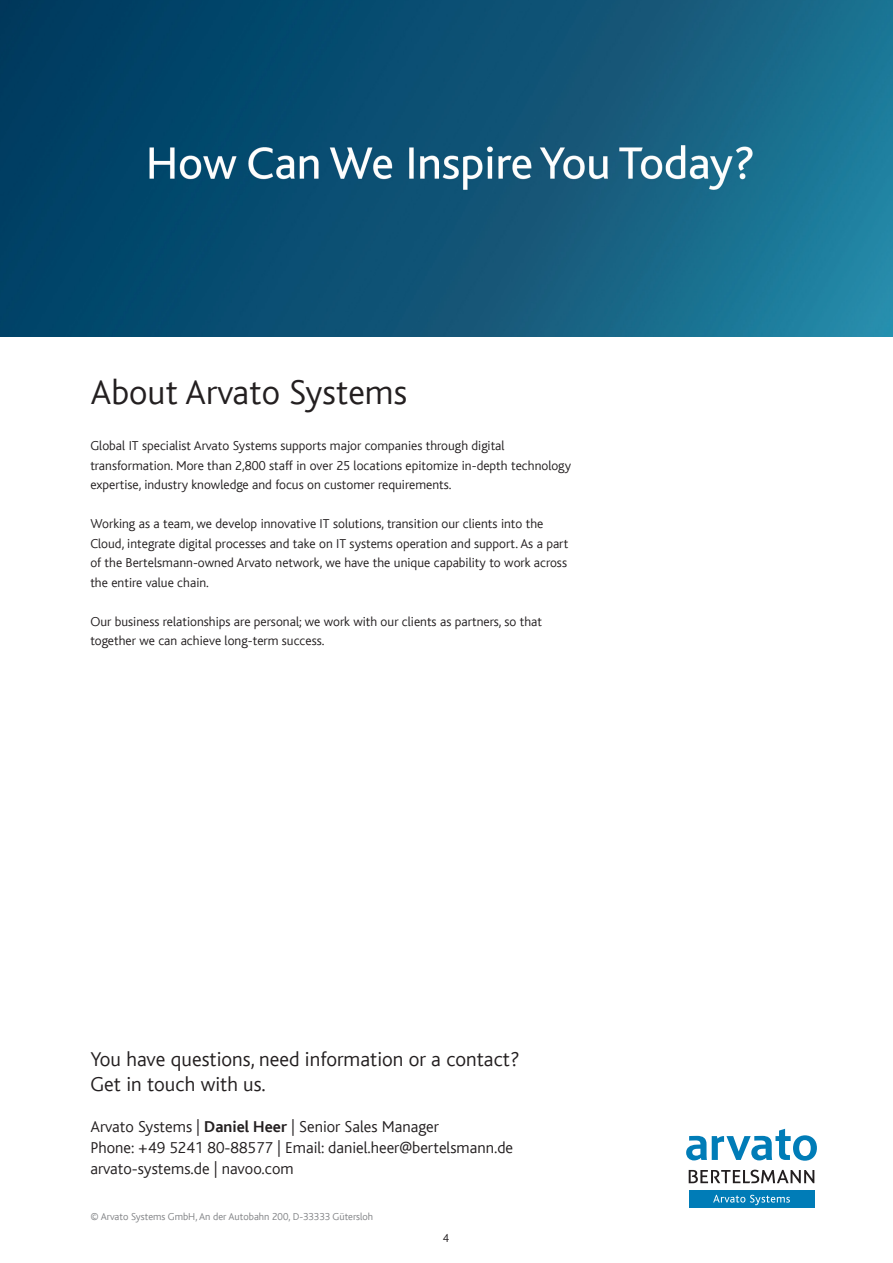
<style>
.page{position:relative;width:893px;height:1263px;background:#fff}
.page>*{position:absolute;margin:0;border:0;box-sizing:border-box;transform-origin:0 0}
.H3_grau{font:300 36px "Bliss";color:#231f20}
.H3_grau-2{font:300 21px "Bliss";color:#231f20}
.Fliesstext_grau{font:300 16.5px "Bliss";color:#231f20}
.Fliesstext_grau-2{font:300 13.5px/19.5px "Bliss";color:#231f20}
.t1{font:300 12px "Bliss";color:#231f20}
.Fliesstext_grau-3{font:300 10.5px "Bliss";color:#808285}
.s1{font-weight:700}
</style>
<div class="page">
<div style="left:689px;top:1190px;width:125px;height:18px;background:#007cb7"></div>
<svg style="left:713px;top:1195px;width:77px;height:10px"></svg>
<svg style="left:689px;top:1169px;width:125px;height:14px"></svg>
<svg style="left:686px;top:1129px;width:131px;height:32px"></svg>
<img style="left:0;top:0;width:893px;height:336px">
<p class="H3_grau" style="left:90px;top:373px;width:318px">About Arvato Systems</p>
<p class="Fliesstext_grau-2" style="left:90px;top:436px;width:482px">Global IT specialist Arvato Systems supports major companies through digital transformation. More than 2,800 staff in over 25 locations epitomize in-depth technology expertise, industry knowledge and focus on customer requirements.</p>
<p class="Fliesstext_grau-2" style="left:90px;top:514px;width:479px">Working as a team, we develop innovative IT solutions, transition our clients into the Cloud, integrate digital processes and take on IT systems operation and support. As a part of the Bertelsmann-owned Arvato network, we have the unique capability to work across the entire value chain.</p>
<p class="Fliesstext_grau-2" style="left:90px;top:612px;width:453px">Our business relationships are personal; we work with our clients as partners, so that together we can achieve long-term success.</p>
<p class="H3_grau-2" style="left:90px;top:1048px;width:431px">You have questions, need information or a contact?</p>
<p class="H3_grau-2" style="left:90px;top:1073px;width:177px">Get in touch with us.</p>
<p class="Fliesstext_grau" style="left:90px;top:1118px;width:350px">Arvato Systems | <span class="s1">Daniel Heer</span> | Senior Sales Manager</p>
<p class="Fliesstext_grau" style="left:90px;top:1139px;width:424px">Phone: +49 5241 80-88577 | Email: daniel.heer@bertelsmann.de</p>
<p class="Fliesstext_grau" style="left:90px;top:1160px;width:205px">arvato-systems.de | navoo.com</p>
<p class="Fliesstext_grau-3" style="left:90px;top:1211px;width:284px">© Arvato Systems GmbH, An der Autobahn 200, D-33333 Gütersloh</p>
<p class="t1" style="left:443px;top:1231px;width:8px">4</p>
</div>
